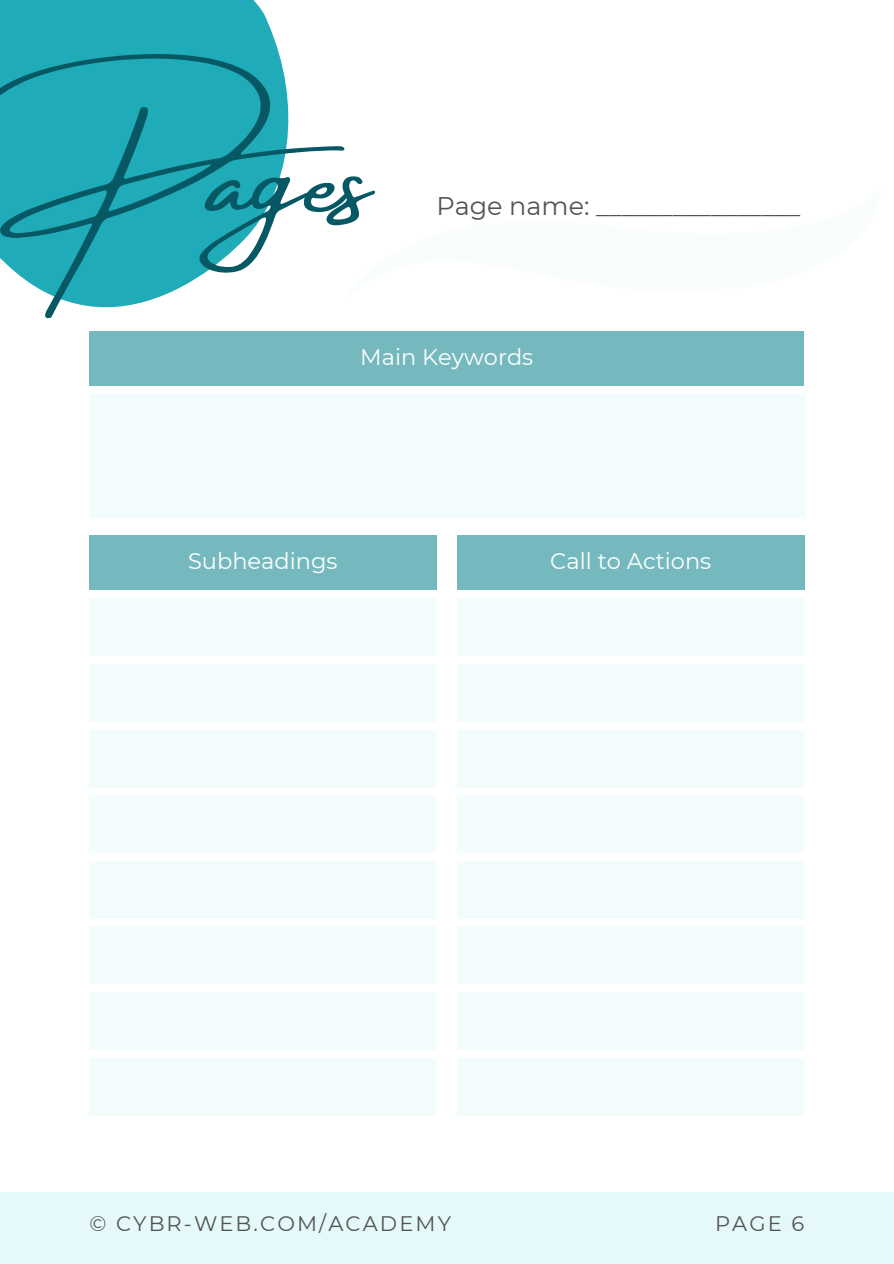
<style>
.page{position:relative;width:894px;height:1264px;background:#fff}
.page>*{position:absolute;margin:0;border:0;box-sizing:border-box;transform-origin:0 0}
.t1{font:129px "Amsterdam Four";color:#055864}
.t2{font:25.5px "Montserrat";color:#535353}
.t3{font:22.5px "Montserrat";color:#fff}
.t4{font:21px "Montserrat";letter-spacing:.1em;color:#535353}
</style>
<div class="page">
<div style="left:89px;top:1058px;width:347px;height:57px;background:#f2fcfc"></div>
<div style="left:89px;top:992px;width:347px;height:57px;background:#f2fcfc"></div>
<div style="left:89px;top:926px;width:347px;height:58px;background:#f2fcfc"></div>
<div style="left:89px;top:861px;width:347px;height:57px;background:#f2fcfc"></div>
<div style="left:89px;top:795px;width:347px;height:57px;background:#f2fcfc"></div>
<div style="left:89px;top:730px;width:347px;height:57px;background:#f2fcfc"></div>
<div style="left:89px;top:664px;width:347px;height:57px;background:#f2fcfc"></div>
<div style="left:89px;top:598px;width:347px;height:57px;background:#f2fcfc"></div>
<div style="left:457px;top:992px;width:347px;height:57px;background:#f2fcfc"></div>
<div style="left:457px;top:1058px;width:347px;height:57px;background:#f2fcfc"></div>
<div style="left:457px;top:926px;width:347px;height:58px;background:#f2fcfc"></div>
<div style="left:457px;top:861px;width:347px;height:57px;background:#f2fcfc"></div>
<div style="left:457px;top:795px;width:347px;height:57px;background:#f2fcfc"></div>
<div style="left:457px;top:730px;width:347px;height:57px;background:#f2fcfc"></div>
<div style="left:457px;top:664px;width:347px;height:57px;background:#f2fcfc"></div>
<div style="left:457px;top:598px;width:347px;height:57px;background:#f2fcfc"></div>
<div style="left:89px;top:394px;width:715px;height:124px;background:#f2fcfc"></div>
<svg style="left:0;top:0;width:289px;height:308px;background:#3ab5bf"></svg>
<div style="left:89px;top:331px;width:715px;height:54px;background:#75b9be"></div>
<div style="left:89px;top:535px;width:347px;height:54px;background:#75b9be"></div>
<div style="left:457px;top:535px;width:347px;height:54px;background:#75b9be"></div>
<div style="left:0;top:1191px;width:893px;height:72px;background:#e5f9fa"></div>
<h1 class="t1" style="left:35px;top:106px;width:364px">Pages</h1>
<p class="t2" style="left:436px;top:190px;width:365px">Page name: ________________</p>
<p class="t3" style="left:360px;top:343px;width:174px">Main Keywords</p>
<p class="t3" style="left:188px;top:547px;width:151px">Subheadings</p>
<h2 class="t3" style="left:550px;top:547px;width:162px">Call to Actions</h2>
<p class="t4" style="left:89px;top:1210px;width:363px">© CYBR-WEB.COM/ACADEMY</p>
<p class="t4" style="left:714px;top:1210px;width:91px">PAGE 6</p>
</div>
